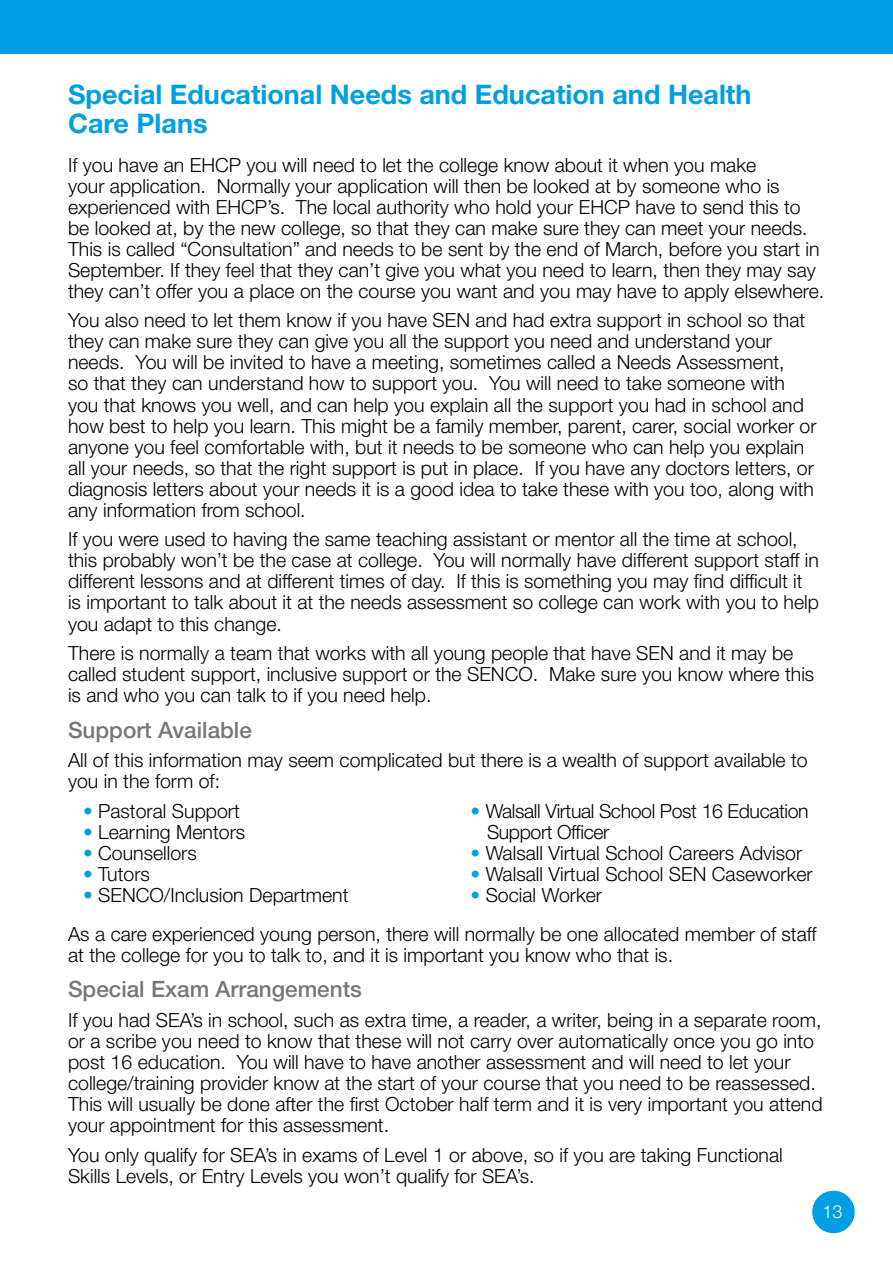
<style>
.page{position:relative;width:893px;height:1263px;background:#fff}
.page>*{position:absolute;margin:0;border:0;box-sizing:border-box;transform-origin:0 0}
.t1{font:700 27px/29.1px "Helvetica Neue LT Std";color:#009fe3}
.t2{font:500 22.5px "Helvetica Neue LT Std";color:#777776}
.List_Paragraph{font:300 19.5px/21px "Helvetica Neue LT Std";color:#000}
.List_Paragraph-2{font:300 19.5px/21px "Helvetica Neue LT Std";letter-spacing:-.02em;color:#000}
.t3{font:300 18px "Helvetica Neue LT Std";color:#fff}
.s1{color:#009fe3}
</style>
<div class="page">
<div style="left:0;top:0;width:893px;height:54px;background:#009fe3"></div>
<div style="left:812px;top:1191px;width:43px;height:42px;background:#009fe3;border-radius:50%"></div>
<p class="t1" style="left:68px;top:80px;width:685px">Special Educational Needs and Education and Health<br>Care Plans</p>
<p class="List_Paragraph" style="left:68px;top:154px;width:758px">If you have an EHCP you will need to let the college know about it when you make<br>your application. Normally your application will then be looked at by someone who is experienced with EHCP’s. The local authority who hold your EHCP have to send this to be looked at, by the new college, so that they can make sure they can meet your needs.<br>This is called “Consultation” and needs to be sent by the end of March, before you start in September. If they feel that they can’t give you what you need to learn, then they may say they can’t offer you a place on the course you want and you may have to apply elsewhere.</p>
<p class="List_Paragraph" style="left:68px;top:309px;width:750px">You also need to let them know if you have SEN and had extra support in school so that they can make sure they can give you all the support you need and understand your needs. You will be invited to have a meeting, sometimes called a Needs Assessment,<br>so that they can understand how to support you. You will need to take someone with you that knows you well, and can help you explain all the support you had in school and how best to help you learn. This might be a family member, parent, carer, social worker or anyone you feel comfortable with, but it needs to be someone who can help you explain all your needs, so that the right support is put in place. If you have any doctors letters, or diagnosis letters about your needs it is a good idea to take these with you too, along with any information from school.</p>
<p class="List_Paragraph" style="left:68px;top:528px;width:752px">If you were used to having the same teaching assistant or mentor all the time at school, this probably won’t be the case at college. You will normally have different support staff in different lessons and at different times of day. If this is something you may find difficult it is important to talk about it at the needs assessment so college can work with you to help you adapt to this change.</p>
<p class="List_Paragraph" style="left:68px;top:642px;width:748px">There is normally a team that works with all young people that have SEN and it may be called student support, inclusive support or the SENCO. Make sure you know where this is and who you can talk to if you need help.</p>
<p class="t2" style="left:68px;top:716px;width:185px">Support Available</p>
<p class="List_Paragraph" style="left:68px;top:749px;width:741px">All of this information may seem complicated but there is a wealth of support available to you in the form of:</p>
<p class="List_Paragraph" style="left:83px;top:800px;width:158px"><span class="s1">•</span> Pastoral Support</p>
<p class="List_Paragraph" style="left:83px;top:821px;width:164px"><span class="s1">•</span> Learning Mentors</p>
<p class="List_Paragraph" style="left:83px;top:842px;width:115px"><span class="s1">•</span> Counsellors</p>
<p class="List_Paragraph" style="left:83px;top:863px;width:68px"><span class="s1">•</span> Tutors</p>
<p class="List_Paragraph" style="left:83px;top:884px;width:267px"><span class="s1">•</span> SENCO/Inclusion Department</p>
<p class="List_Paragraph-2" style="left:487px;top:800px;width:323px;text-indent:-16px"><span class="s1">•</span> Walsall Virtual School Post 16 Education<br>Support Officer</p>
<p class="List_Paragraph" style="left:470px;top:842px;width:333px"><span class="s1">•</span> Walsall Virtual School Careers Advisor</p>
<p class="List_Paragraph" style="left:470px;top:863px;width:344px"><span class="s1">•</span> Walsall Virtual School SEN Caseworker</p>
<p class="List_Paragraph" style="left:470px;top:884px;width:133px"><span class="s1">•</span> Social Worker</p>
<p class="List_Paragraph" style="left:68px;top:923px;width:750px">As a care experienced young person, there will normally be one allocated member of staff at the college for you to talk to, and it is important you know who that is.</p>
<p class="t2" style="left:68px;top:976px;width:295px">Special Exam Arrangements</p>
<p class="List_Paragraph" style="left:68px;top:1009px;width:756px">If you had SEA’s in school, such as extra time, a reader, a writer, being in a separate room, or a scribe you need to know that these will not carry over automatically once you go into post 16 education. You will have to have another assessment and will need to let your college/training provider know at the start of your course that you need to be reassessed.<br>This will usually be done after the first October half term and it is very important you attend your appointment for this assessment.</p>
<p class="List_Paragraph" style="left:68px;top:1144px;width:716px">You only qualify for SEA’s in exams of Level 1 or above, so if you are taking Functional<br>Skills Levels, or Entry Levels you won’t qualify for SEA’s.</p>
<p class="t3" style="left:822px;top:1201px;width:22px">13</p>
</div>
